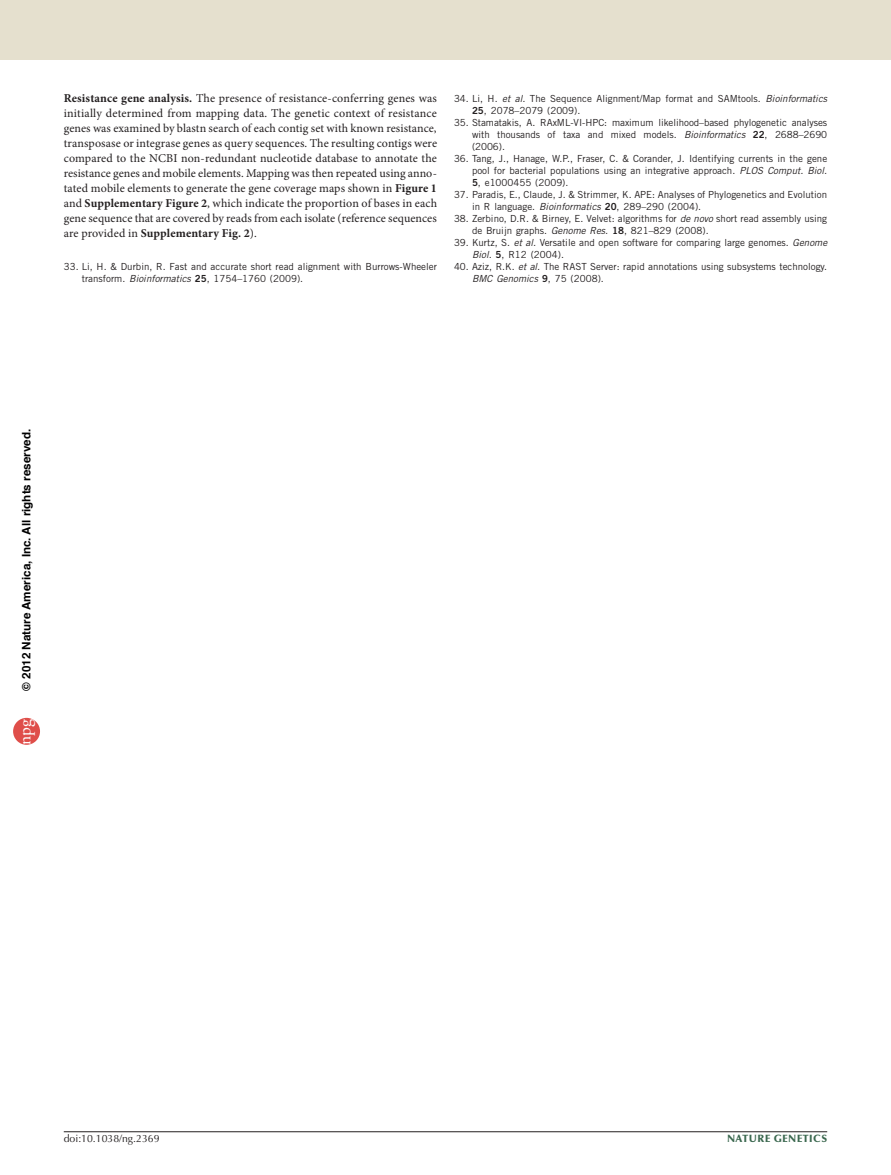
<style>
.page{position:relative;width:891px;height:1175px;background:#fff}
.page>*{position:absolute;margin:0;border:0;box-sizing:border-box;transform-origin:0 0}
.t1{font:17.4px "Adobe Garamond Pro";color:#fff}
.pFirstParaMethod{font:12px/15px "Minion Pro";color:#231f20;text-align:justify}
.t2{font:700 11.7px "Helvetica";color:#000}
.pDoiRRH{font:10.5px "Optima LT Std";color:#231f20}
.t3{font:900 10.5px "Optima LT Std";letter-spacing:.05em;color:#3b684f}
.pReference2{font:9.75px/12px "Trade Gothic LT Std";color:#231f20}
.s1{font-weight:700}
.s2{font-style:italic}
.s3{font-family:"Trade Gothic LT Std Bd 2"}
</style>
<div class="page">
<div style="left:0;top:0;width:891px;height:60px;background:#e5e0ce"></div>
<hr style="left:64px;top:1131px;width:763px;height:1px;background:#231f20">
<div style="left:13px;top:718px;width:27px;height:26px;background:#df4e4a;border-radius:50%"></div>
<p class="pFirstParaMethod" style="left:64px;top:91px;width:375px"><span class="s1">Resistance gene analysis.</span> The presence of resistance-conferring genes was initially determined from mapping data. The genetic context of resistance genes was examined by blastn search of each contig set with known resistance, transposase or integrase genes as query sequences. The resulting contigs were compared to the NCBI non-redundant nucleotide database to annotate the resistance genes and mobile elements. Mapping was then repeated using anno&shy;tated mobile elements to generate the gene coverage maps shown in <span class="s1">Figure 1 </span>and <span class="s1">Supplementary Figure 2</span>, which indicate the proportion of bases in each gene sequence that are covered by reads from each isolate (reference sequences are provided in <span class="s1">Supplementary Fig. 2</span>).</p>
<p class="pReference2" style="left:82px;top:260px;width:357px;text-indent:-18px">33. Li, H. &amp; Durbin, R. Fast and accurate short read alignment with Burrows-Wheeler transform. <span class="s2">Bioinformatics</span> <span class="s3">25</span>, 1754–1760 (2009).</p>
<p class="pReference2" style="left:472px;top:92px;width:357px;text-indent:-18px">34. Li, H. <span class="s2">et al.</span> The Sequence Alignment/Map format and SAMtools. <span class="s2">Bioinformatics<br></span><span class="s3">25</span>, 2078–2079 (2009).</p>
<p class="pReference2" style="left:472px;top:116px;width:357px;text-align:justify;text-indent:-18px">35. Stamatakis, A. RAxML-VI-HPC: maximum likelihood–based phylogenetic analyses with thousands of taxa and mixed models. <span class="s2">Bioinformatics</span> <span class="s3">22</span>, 2688–2690 (2006).</p>
<p class="pReference2" style="left:472px;top:152px;width:357px;text-align:justify;text-indent:-18px">36. Tang, J., Hanage, W.P., Fraser, C. &amp; Corander, J. Identifying currents in the gene pool for bacterial populations using an integrative approach. <span class="s2">PLOS Comput. Biol.<br></span><span class="s3">5</span>, e1000455 (2009).</p>
<p class="pReference2" style="left:472px;top:188px;width:357px;text-indent:-18px">37. Paradis, E., Claude, J. &amp; Strimmer, K. APE: Analyses of Phylogenetics and Evolution in R language. <span class="s2">Bioinformatics</span> <span class="s3">20</span>, 289–290 (2004).</p>
<p class="pReference2" style="left:472px;top:212px;width:357px;text-indent:-18px">38. Zerbino, D.R. &amp; Birney, E. Velvet: algorithms for <span class="s2">de novo</span> short read assembly using de Bruijn graphs. <span class="s2">Genome Res.</span> <span class="s3">18</span>, 821–829 (2008).</p>
<p class="pReference2" style="left:472px;top:236px;width:357px;text-indent:-18px">39. Kurtz, S. <span class="s2">et al.</span> Versatile and open software for comparing large genomes. <span class="s2">Genome<br>Biol.</span> <span class="s3">5</span>, R12 (2004).</p>
<p class="pReference2" style="left:472px;top:260px;width:357px;text-indent:-18px">40. Aziz, R.K. <span class="s2">et al.</span> The RAST Server: rapid annotations using subsystems technology.<br><span class="s2">BMC Genomics</span> <span class="s3">9</span>, 75 (2008).</p>
<p class="t2" style="left:22px;top:690px;width:263px;rotate:-90deg">© 2012 Nature America, Inc. All rights reserved.</p>
<h1 class="t1" style="left:14px;top:744px;width:28px;rotate:-90deg">npg</h1>
<p class="pDoiRRH" style="left:64px;top:1132px;width:97px">doi:10.1038/ng.2369</p>
<p class="t3" style="left:727px;top:1132px;width:102px">NATURE GENETICS</p>
</div>
